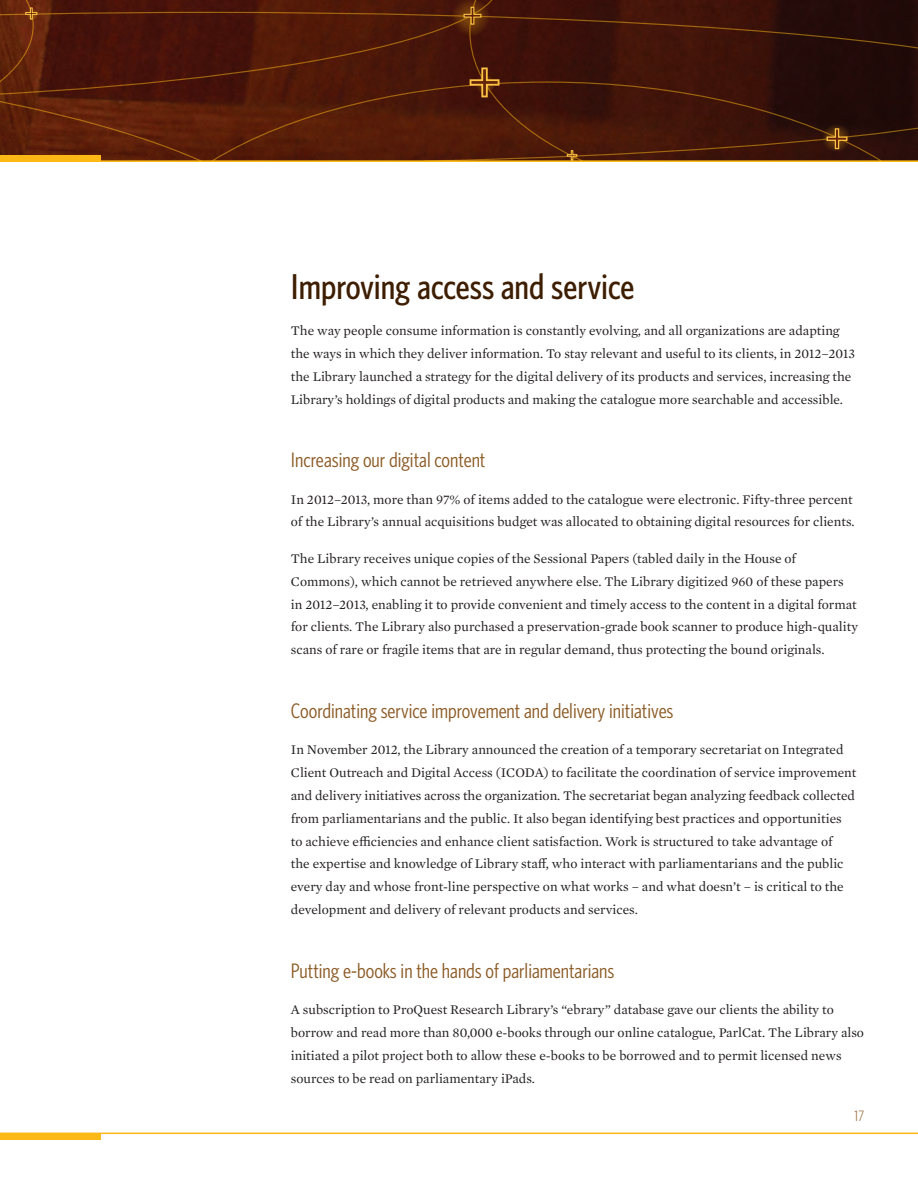
<style>
.page{position:relative;width:918px;height:1188px;background:#fff}
.page>*{position:absolute;margin:0;border:0;box-sizing:border-box;transform-origin:0 0}
.t1{font:500 36px "Whitney Condensed";color:#3d1e02}
.t2{font:21px "Whitney Condensed";color:#8c5b26}
.t3{font:300 15px "Whitney Condensed";color:#8c5b26}
.t4{font:13.5px/22.8px "Mercury Text G1";color:#231f20}
</style>
<div class="page">
<div style="left:0;top:1133px;width:100px;height:6px;background:#fcb814"></div>
<hr style="left:0;top:1133px;width:918px;height:1px;background:#fcb814">
<svg style="left:203px;top:0;width:715px;height:160px;background:#3e1309"></svg>
<svg style="left:210px;top:81px;width:673px;height:79px;background:#461709"></svg>
<hr style="left:0;top:160px;width:918px;height:2px;background:#fcb814">
<svg style="left:0;top:0;width:203px;height:161px;background:#591f0a"></svg>
<svg style="left:451px;top:0;width:39px;height:36px"></svg>
<svg style="left:469px;top:67px;width:31px;height:31px"></svg>
<svg style="left:422px;top:123px;width:496px;height:38px;background:#491c0a"></svg>
<h1 class="t1" style="left:291px;top:264px;width:345px">Improving access and service</h1>
<p class="t4" style="left:291px;top:319px;width:566px">The way people consume information is constantly evolving, and all organizations are adapting the ways in which they deliver information. To stay relevant and useful to its clients, in 2012–2013 the Library launched a strategy for the digital delivery of its products and services, increasing the Library’s holdings of digital products and making the catalogue more searchable and accessible.</p>
<h2 class="t2" style="left:291px;top:447px;width:196px">Increasing our digital content</h2>
<p class="t4" style="left:291px;top:487px;width:564px">In 2012–2013, more than 97% of items added to the catalogue were electronic. Fifty-three percent of the Library’s annual acquisitions budget was allocated to obtaining digital resources for clients.</p>
<p class="t4" style="left:291px;top:546px;width:569px">The Library receives unique copies of the Sessional Papers (tabled daily in the House of Commons), which cannot be retrieved anywhere else. The Library digitized 960 of these papers in 2012–2013, enabling it to provide convenient and timely access to the content in a digital format for clients. The Library also purchased a preservation-grade book scanner to produce high-quality scans of rare or fragile items that are in regular demand, thus protecting the bound originals.</p>
<h2 class="t2" style="left:291px;top:698px;width:384px">Coordinating service improvement and delivery initiatives</h2>
<p class="t4" style="left:291px;top:737px;width:567px">In November 2012, the Library announced the creation of a temporary secretariat on Integrated Client Outreach and Digital Access (ICODA) to facilitate the coordination of service improvement and delivery initiatives across the organization. The secretariat began analyzing feedback collected from parliamentarians and the public. It also began identifying best practices and opportunities to achieve efficiencies and enhance client satisfaction. Work is structured to take advantage of<br>the expertise and knowledge of Library staff, who interact with parliamentarians and the public every day and whose front-line perspective on what works – and what doesn’t – is critical to the development and delivery of relevant products and services.</p>
<h2 class="t2" style="left:291px;top:958px;width:325px">Putting e-books in the hands of parliamentarians</h2>
<p class="t4" style="left:291px;top:997px;width:575px">A subscription to ProQuest Research Library’s “ebrary” database gave our clients the ability to borrow and read more than 80,000 e-books through our online catalogue, ParlCat. The Library also initiated a pilot project both to allow these e-books to be borrowed and to permit licensed news sources to be read on parliamentary iPads.</p>
<p class="t3" style="left:855px;top:1107px;width:11px">17</p>
</div>
